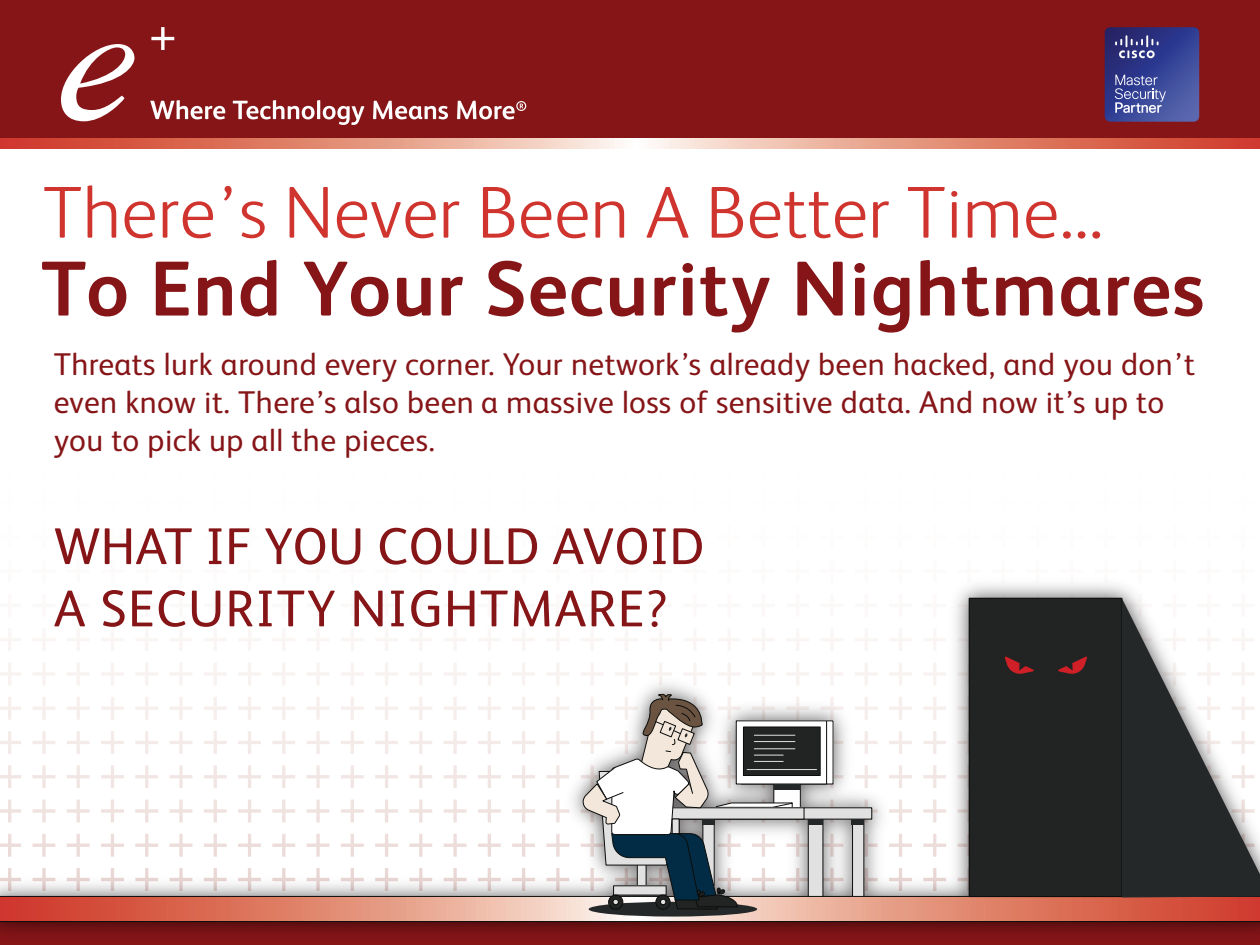
<style>
.page{position:relative;width:1260px;height:945px;background:#fff}
.page>*{position:absolute;margin:0;border:0;box-sizing:border-box;transform-origin:0 0}
.t1{font:700 77.88px "FS Albert";letter-spacing:.015em;color:#861518}
.t2{font:300 73.67px "FS Albert";letter-spacing:.005em;color:#cf342e}
.t3{font:51.8px/62.3px "FS Albert";letter-spacing:.01em;color:#861518}
.t4{font:31.5px/37.8px "FS Albert";letter-spacing:.015em;color:#861518}
</style>
<div class="page">
<div style="left:0;top:0;width:1260px;height:144px;background:#861518"></div>
<img style="left:0;top:584px;width:1260px;height:361px">
<svg style="left:611px;top:584px;width:93px;height:361px"></svg>
<svg style="left:0;top:598px;width:1260px;height:324px"></svg>
<svg style="left:61px;top:44px;width:73px;height:77px"></svg>
<svg style="left:151px;top:27px;width:23px;height:23px"></svg>
<svg style="left:150px;top:100px;width:376px;height:25px"></svg>
<svg style="left:0;top:139px;width:1260px;height:9px;background:#e3907d"></svg>
<svg style="left:1105px;top:27px;width:94px;height:95px;background:#454e97"></svg>
<p class="t2" style="left:43px;top:164px;width:1061px">There’s Never Been A Better Time...</p>
<p class="t1" style="left:41px;top:236px;width:1165px">To End Your Security Nightmares</p>
<p class="t4" style="left:54px;top:344px;width:1143px">Threats lurk around every corner. Your network’s already been hacked, and you don’t even know it. There’s also been a massive loss of sensitive data. And now it’s up to you to pick up all the pieces.</p>
<p class="t3" style="left:54px;top:513px;width:652px">WHAT IF YOU COULD AVOID<br>A SECURITY NIGHTMARE?</p>
</div>
